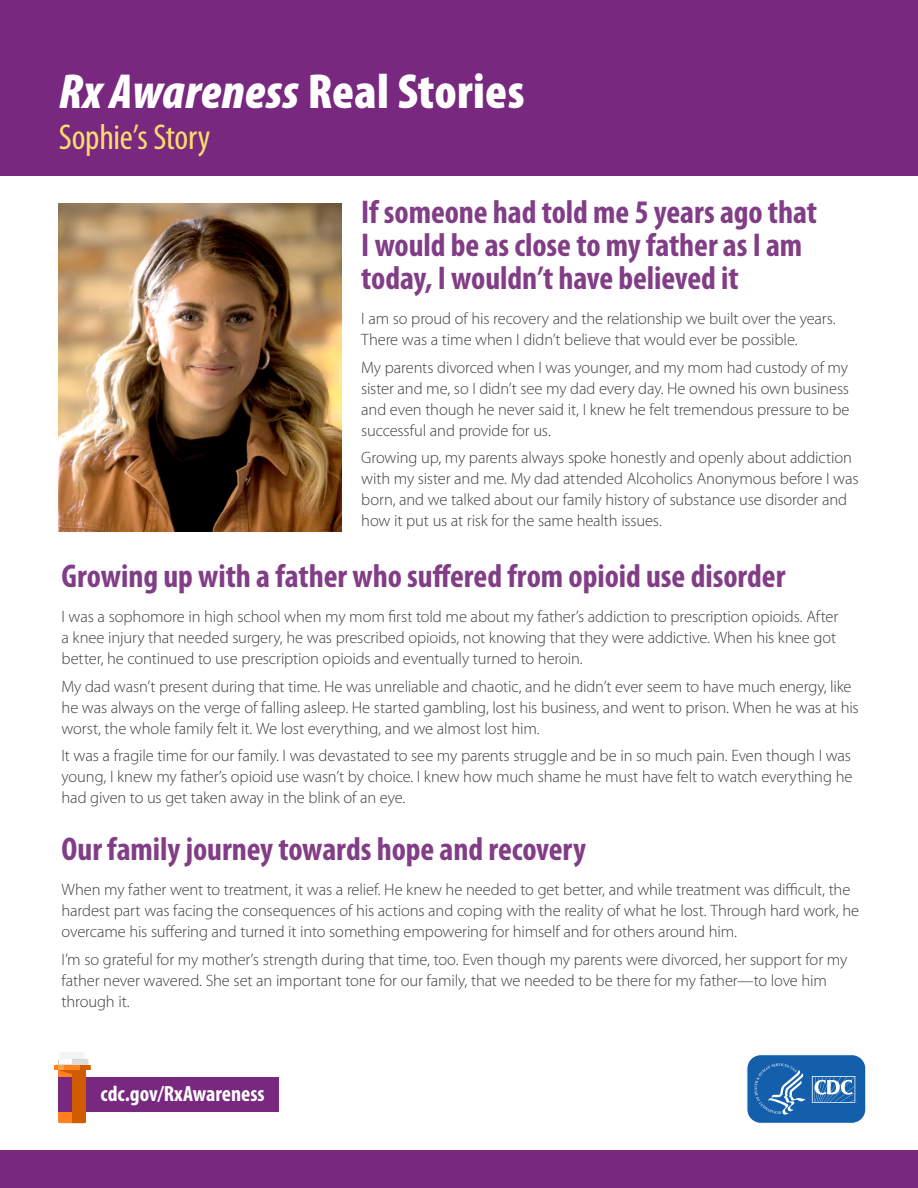
<style>
.page{position:relative;width:918px;height:1188px;background:#fff}
.page>*{position:absolute;margin:0;border:0;box-sizing:border-box;transform-origin:0 0}
.t1{font:italic 900 condensed 49.5px "Myriad Pro";letter-spacing:.005em;color:#fff}
.t2{font:condensed 36px "Myriad Pro";letter-spacing:-.005em;color:#fcdc6e}
.t3{font:700 condensed 33px/33px "Myriad Pro";letter-spacing:-.005em;color:#823d87}
.t4{font:700 condensed 22.05px "Myriad Pro";color:#fff}
.t5{font:300 16.5px/21px "Myriad Pro";letter-spacing:-.01em;color:#3e3e3f}
.s1{font-style:normal}
</style>
<div class="page">
<div style="left:0;top:0;width:918px;height:176px;background:#78287e"></div>
<img style="left:59px;top:203px;width:282px;height:328px">
<div style="left:82px;top:1077px;width:197px;height:34px;background:#78287e"></div>
<hr style="left:54px;top:1066px;width:36px;height:4px;background:#ff801e">
<svg style="left:56px;top:1052px;width:34px;height:71px"></svg>
<div style="left:86px;top:1077px;width:5px;height:34px;background:#78287e"></div>
<svg style="left:746px;top:1055px;width:120px;height:68px"></svg>
<div style="left:0;top:1151px;width:918px;height:37px;background:#78287e"></div>
<p class="t1" style="left:59px;top:60px;width:467px">Rx Awareness <span class="s1">Real Stories</span></p>
<h1 class="t2" style="left:59px;top:116px;width:153px">Sophie’s Story</h1>
<h2 class="t3" style="left:361px;top:195px;width:457px">If someone had told me 5 years ago that<br>I would be as close to my father as I am today, I wouldn’t have believed it</h2>
<p class="t5" style="left:361px;top:308px;width:476px">I am so proud of his recovery and the relationship we built over the years.<br>There was a time when I didn’t believe that would ever be possible.</p>
<p class="t5" style="left:361px;top:356px;width:490px;text-align:justify">My parents divorced when I was younger, and my mom had custody of my sister and me, so I didn’t see my dad every day. He owned his own business and even though he never said it, I knew he felt tremendous pressure to be successful and provide for us.</p>
<p class="t5" style="left:361px;top:447px;width:499px">Growing up, my parents always spoke honestly and openly about addiction with my sister and me. My dad attended Alcoholics Anonymous before I was born, and we talked about our family history of substance use disorder and how it put us at risk for the same health issues.</p>
<h2 class="t3" style="left:62px;top:559px;width:725px">Growing up with a father who suffered from opioid use disorder</h2>
<p class="t5" style="left:62px;top:606px;width:778px">I was a sophomore in high school when my mom first told me about my father’s addiction to prescription opioids. After a knee injury that needed surgery, he was prescribed opioids, not knowing that they were addictive. When his knee got better, he continued to use prescription opioids and eventually turned to heroin.</p>
<p class="t5" style="left:62px;top:675px;width:799px">My dad wasn’t present during that time. He was unreliable and chaotic, and he didn’t ever seem to have much energy, like he was always on the verge of falling asleep. He started gambling, lost his business, and went to prison. When he was at his worst, the whole family felt it. We lost everything, and we almost lost him.</p>
<p class="t5" style="left:62px;top:745px;width:792px;text-align:justify">It was a fragile time for our family. I was devastated to see my parents struggle and be in so much pain. Even though I was young, I knew my father’s opioid use wasn’t by choice. I knew how much shame he must have felt to watch everything he had given to us get taken away in the blink of an eye.</p>
<h2 class="t3" style="left:62px;top:832px;width:526px">Our family journey towards hope and recovery</h2>
<p class="t5" style="left:62px;top:879px;width:799px">When my father went to treatment, it was a relief. He knew he needed to get better, and while treatment was difficult, the hardest part was facing the consequences of his actions and coping with the reality of what he lost. Through hard work, he overcame his suffering and turned it into something empowering for himself and for others around him.</p>
<p class="t5" style="left:62px;top:948px;width:787px">I’m so grateful for my mother’s strength during that time, too. Even though my parents were divorced, her support for my father never wavered. She set an important tone for our family, that we needed to be there for my father—to love him through it.</p>
<h3 class="t4" style="left:101px;top:1080px;width:165px">cdc.gov/RxAwareness</h3>
</div>
